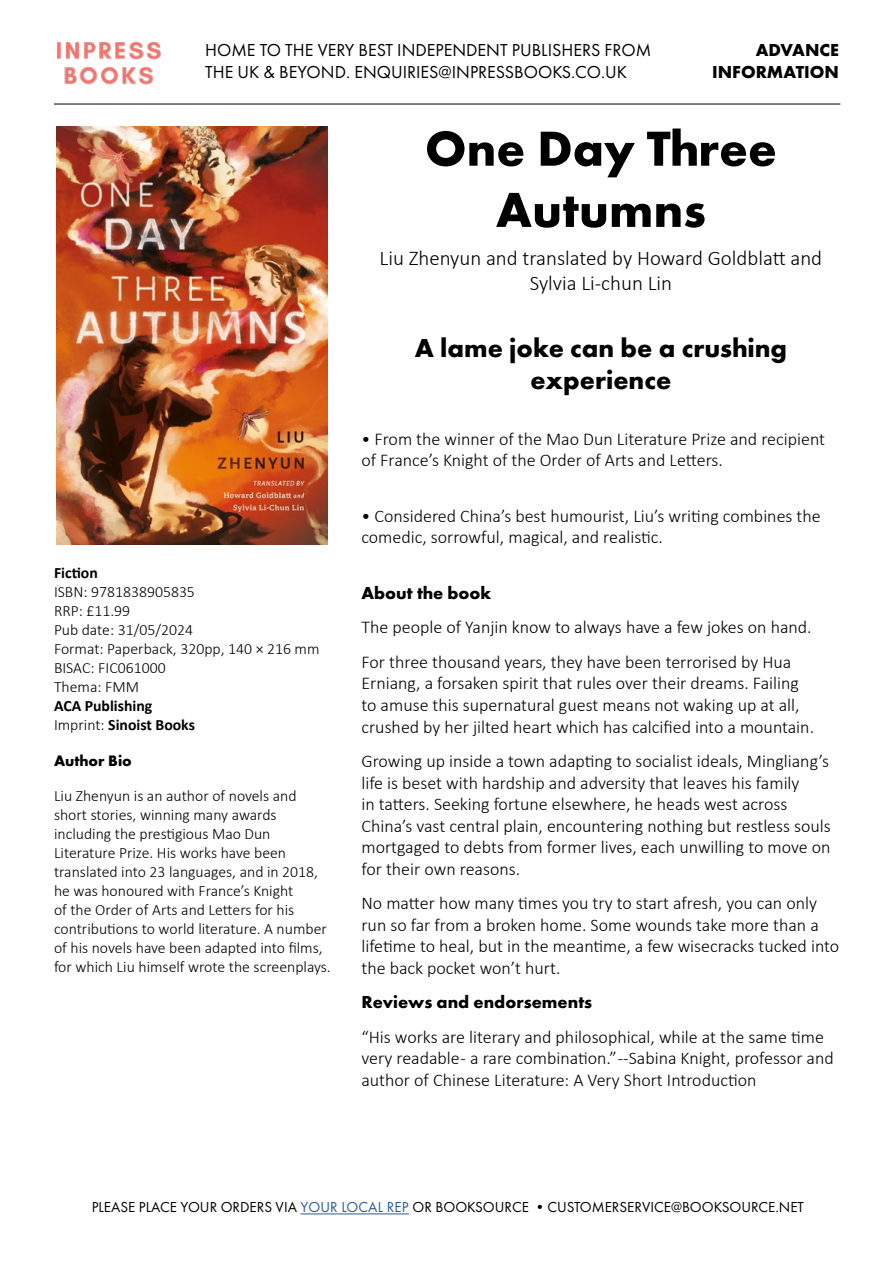
<style>
.page{position:relative;width:893px;height:1263px;background:#fff}
.page>*{position:absolute;margin:0;border:0;box-sizing:border-box;transform-origin:0 0}
.t1{font:700 51px/61.2px "Futura PT";color:#000;text-align:center}
.t2{font:700 27px/32.4px "Futura PT";color:#000;text-align:center}
.t3{font:300 21px/25.2px "Calibri";color:#000;text-align:center}
.t4{font:300 18px/21.6px "Calibri";color:#000}
.t5{font:18px/21.6px "Futura PT";color:#000}
.t6{font:700 18px/21.6px "Futura PT";color:#000;text-align:right}
.t7{font:300 15.75px/18.9px "Calibri";color:#000}
.t8{font:700 15.75px/18.9px "Calibri";color:#000}
.t9{font:700 15.75px "Futura PT";color:#000}
.t10{font:15px "Futura PT";color:#000}
.s1{font-weight:300}
.s2{color:#275b9b}
</style>
<div class="page">
<hr style="left:301px;top:1213px;width:108px;height:1px;background:#275b9b">
<img style="left:57px;top:41px;width:104px;height:44px">
<hr style="left:54px;top:104px;width:786px;height:1px;background:#000">
<img style="left:56px;top:127px;width:271px;height:418px">
<p class="t5" style="left:205px;top:39px;width:448px">HOME TO THE VERY BEST INDEPENDENT PUBLISHERS FROM<br>THE UK &amp; BEYOND. ENQUIRIES@INPRESSBOOKS.CO.UK</p>
<p class="t6" style="left:712px;top:39px;width:128px">ADVANCE<br>INFORMATION</p>
<p class="t8" style="left:54px;top:563px;width:45px">Fiction</p>
<p class="t7" style="left:54px;top:582px;width:267px">ISBN: 9781838905835<br>RRP: £11.99<br>Pub date: 31/05/2024<br>Format: Paperback, 320pp, 140 × 216 mm<br>BISAC: FIC061000<br>Thema: FMM</p>
<p class="t8" style="left:54px;top:696px;width:142px">ACA Publishing<br><span class="s1">Imprint:</span> Sinoist Books</p>
<p class="t9" style="left:54px;top:750px;width:79px">Author Bio</p>
<p class="t7" style="left:54px;top:787px;width:278px">Liu Zhenyun is an author of novels and short stories, winning many awards including the prestigious Mao Dun Literature Prize. His works have been translated into 23 languages, and in 2018, he was honoured with France’s Knight<br>of the Order of Arts and Letters for his contributions to world literature. A number of his novels have been adapted into films, for which Liu himself wrote the screenplays.</p>
<h1 class="t1" style="left:425px;top:117px;width:353px">One Day Three<br>Autumns</h1>
<p class="t3" style="left:380px;top:245px;width:444px">Liu Zhenyun and translated by Howard Goldblatt and<br>Sylvia Li-chun Lin</p>
<h2 class="t2" style="left:415px;top:331px;width:374px">A lame joke can be a crushing experience</h2>
<p class="t4" style="left:361px;top:428px;width:465px">• From the winner of the Mao Dun Literature Prize and recipient of France’s Knight of the Order of Arts and Letters.</p>
<p class="t4" style="left:361px;top:505px;width:461px">• Considered China’s best humourist, Liu’s writing combines the comedic, sorrowful, magical, and realistic.</p>
<p class="t6" style="left:361px;top:582px;width:131px">About the book</p>
<p class="t4" style="left:361px;top:610px;width:452px;line-height:34.3px">The people of Yanjin know to always have a few jokes on hand.<br>For three thousand years, they have been terrorised by Hua</p>
<p class="t4" style="left:361px;top:672px;width:454px">Erniang, a forsaken spirit that rules over their dreams. Failing to amuse this supernatural guest means not waking up at all, crushed by her jilted heart which has calcified into a mountain.</p>
<p class="t4" style="left:361px;top:750px;width:471px">Growing up inside a town adapting to socialist ideals, Mingliang’s life is beset with hardship and adversity that leaves his family<br>in tatters. Seeking fortune elsewhere, he heads west across China’s vast central plain, encountering nothing but restless souls mortgaged to debts from former lives, each unwilling to move on for their own reasons.</p>
<p class="t4" style="left:361px;top:892px;width:479px">No matter how many times you try to start afresh, you can only run so far from a broken home. Some wounds take more than a lifetime to heal, but in the meantime, a few wisecracks tucked into the back pocket won’t hurt.</p>
<p class="t6" style="left:361px;top:991px;width:232px">Reviews and endorsements</p>
<p class="t4" style="left:361px;top:1026px;width:474px">“His works are literary and philosophical, while at the same time very readable - a rare combination.” --Sabina Knight, professor and author of Chinese Literature: A Very Short Introduction</p>
<p class="t10" style="left:92px;top:1198px;width:714px">PLEASE PLACE YOUR ORDERS VIA <span class="s2">YOUR LOCAL REP</span> OR BOOKSOURCE •CUSTOMERSERVICE@BOOKSOURCE.NET</p>
</div>
